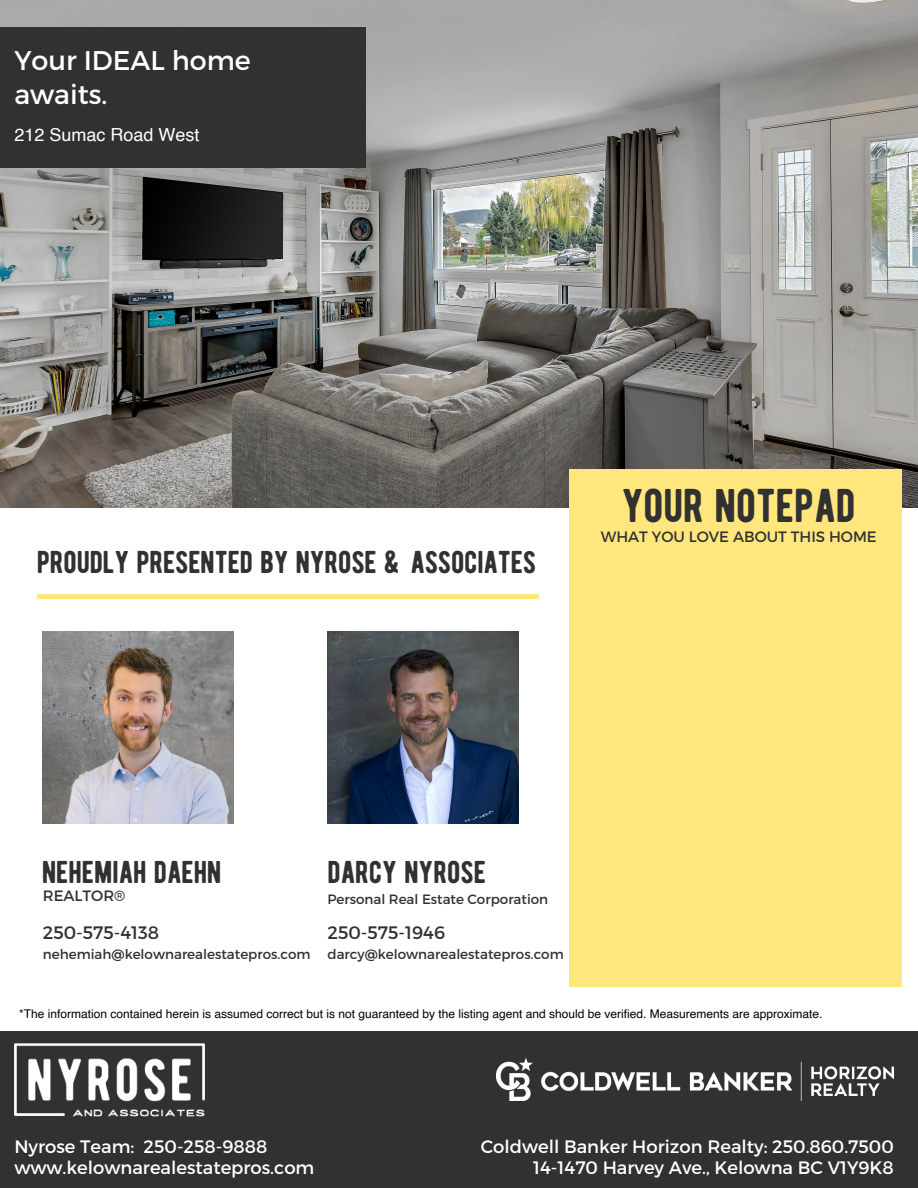
<style>
.page{position:relative;width:918px;height:1188px;background:#fff}
.page>*{position:absolute;margin:0;border:0;box-sizing:border-box;transform-origin:0 0}
.t1{font:47.25px "BERNIERREGULAR";color:#313132}
.t2{font:31.5px "BERNIERREGULAR";letter-spacing:-.005em;color:#313132}
.t3{font:27px/33.8px "Montserrat";color:#fff}
.t4{font:18px "Montserrat";color:#fff}
.t5{font:18px "Montserrat";color:#313132}
.t6{font:18px "Helvetica";color:#fff}
.t7{font:15px "Montserrat";color:#313132}
.t8{font:13.5px "Montserrat";color:#313132}
.t9{font:12px "Helvetica";color:#000}
</style>
<div class="page">
<img style="left:0;top:0;width:918px;height:507px">
<div style="left:0;top:1031px;width:918px;height:157px;background:#313132"></div>
<img style="left:14px;top:1043px;width:191px;height:74px">
<div style="left:0;top:27px;width:366px;height:140px;background:#313132"></div>
<img style="left:497px;top:1058px;width:397px;height:43px">
<div style="left:569px;top:469px;width:333px;height:517px;background:#ffe77e"></div>
<img style="left:328px;top:632px;width:191px;height:191px">
<hr style="left:37px;top:594px;width:502px;height:4px;background:#ffe77e">
<img style="left:42px;top:632px;width:191px;height:191px">
<p class="t3" style="left:14px;top:42px;width:238px">Your IDEAL home awaits.</p>
<p class="t6" style="left:14px;top:127px;width:186px">212 Sumac Road West</p>
<p class="t2" style="left:37px;top:547px;width:501px">PROUDLY PRESENTED BY NYROSE &amp; ASSOCIATES</p>
<p class="t1" style="left:621px;top:482px;width:236px">YOUR NOTEPAD</p>
<p class="t7" style="left:601px;top:527px;width:278px">WHAT YOU LOVE ABOUT THIS HOME</p>
<p class="t2" style="left:42px;top:857px;width:181px">NEHEMIAH DAEHN</p>
<p class="t2" style="left:328px;top:857px;width:160px">DARCY NYROSE</p>
<p class="t7" style="left:43px;top:886px;width:84px">REALTOR®</p>
<p class="t8" style="left:328px;top:890px;width:222px">Personal Real Estate Corporation</p>
<p class="t5" style="left:43px;top:921px;width:118px">250-575-4138</p>
<p class="t8" style="left:43px;top:946px;width:269px">nehemiah@kelownarealestatepros.com</p>
<p class="t5" style="left:328px;top:921px;width:119px">250-575-1946</p>
<p class="t8" style="left:328px;top:946px;width:238px">darcy@kelownarealestatepros.com</p>
<p class="t9" style="left:19px;top:1009px;width:805px">*The information contained herein is assumed correct but is not guaranteed by the listing agent and should be verified. Measurements are approximate.</p>
<p class="t4" style="left:14px;top:1134px;width:255px">Nyrose Team: 250-258-9888</p>
<p class="t4" style="left:14px;top:1156px;width:302px">www.kelownarealestatepros.com</p>
<p class="t4" style="left:481px;top:1134px;width:415px">Coldwell Banker Horizon Realty: 250.860.7500</p>
<p class="t4" style="left:533px;top:1156px;width:362px">14-1470 Harvey Ave., Kelowna BC V1Y9K8</p>
</div>
